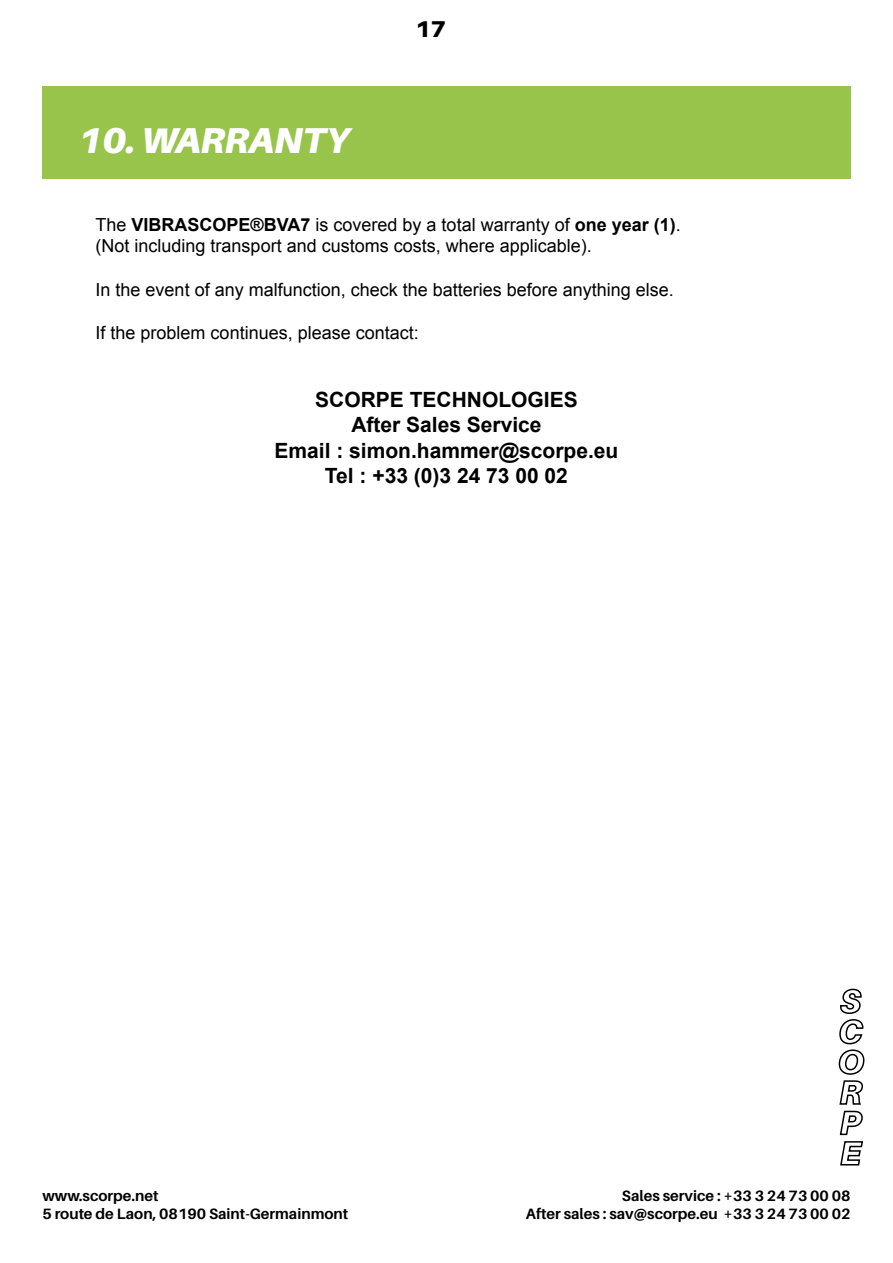
<style>
.page{position:relative;width:893px;height:1263px;background:#fff}
.page>*{position:absolute;margin:0;border:0;box-sizing:border-box;transform-origin:0 0}
.t1{font:italic 900 36px "Aileron";color:#fff}
.t2{font:900 22.95px "Aileron";color:#000}
.t3{font:700 21px/25.2px "Arial";color:#000;text-align:center}
.t4{font:18px/21.6px "Arial";color:#000}
.t5{font:700 15px/18px "Aileron";color:#000}
.s1{font-weight:700}
</style>
<div class="page">
<div style="left:42px;top:87px;width:809px;height:92px;background:#98c44c"></div>
<svg style="left:838px;top:988px;width:27px;height:178px"></svg>
<h1 class="t1" style="left:79px;top:119px;width:273px">10. WARRANTY</h1>
<p class="t2" style="left:416px;top:16px;width:32px">17</p>
<p class="t4" style="left:96px;top:214px;width:587px">The <span class="s1">VIBRASCOPE®BVA7</span> is covered by a total warranty of <span class="s1">one year (1)</span>. (Not including transport and customs costs, where applicable).</p>
<p class="t4" style="left:96px;top:278px;width:580px">In the event of any malfunction, check the batteries before anything else.</p>
<p class="t4" style="left:96px;top:322px;width:325px">If the problem continues, please contact:</p>
<p class="t3" style="left:275px;top:387px;width:345px">SCORPE TECHNOLOGIES<br>After Sales Service<br>Email : simon.hammer@scorpe.eu<br>Tel : +33 (0)3 24 73 00 02</p>
<p class="t5" style="left:42px;top:1186px;width:307px">www.scorpe.net<br>5 route de Laon, 08190 Saint-Germainmont</p>
<p class="t5" style="left:526px;top:1186px;width:326px;text-align:right">Sales service : +33 3 24 73 00 08<br>After sales : sav@scorpe.eu +33 3 24 73 00 02</p>
</div>
